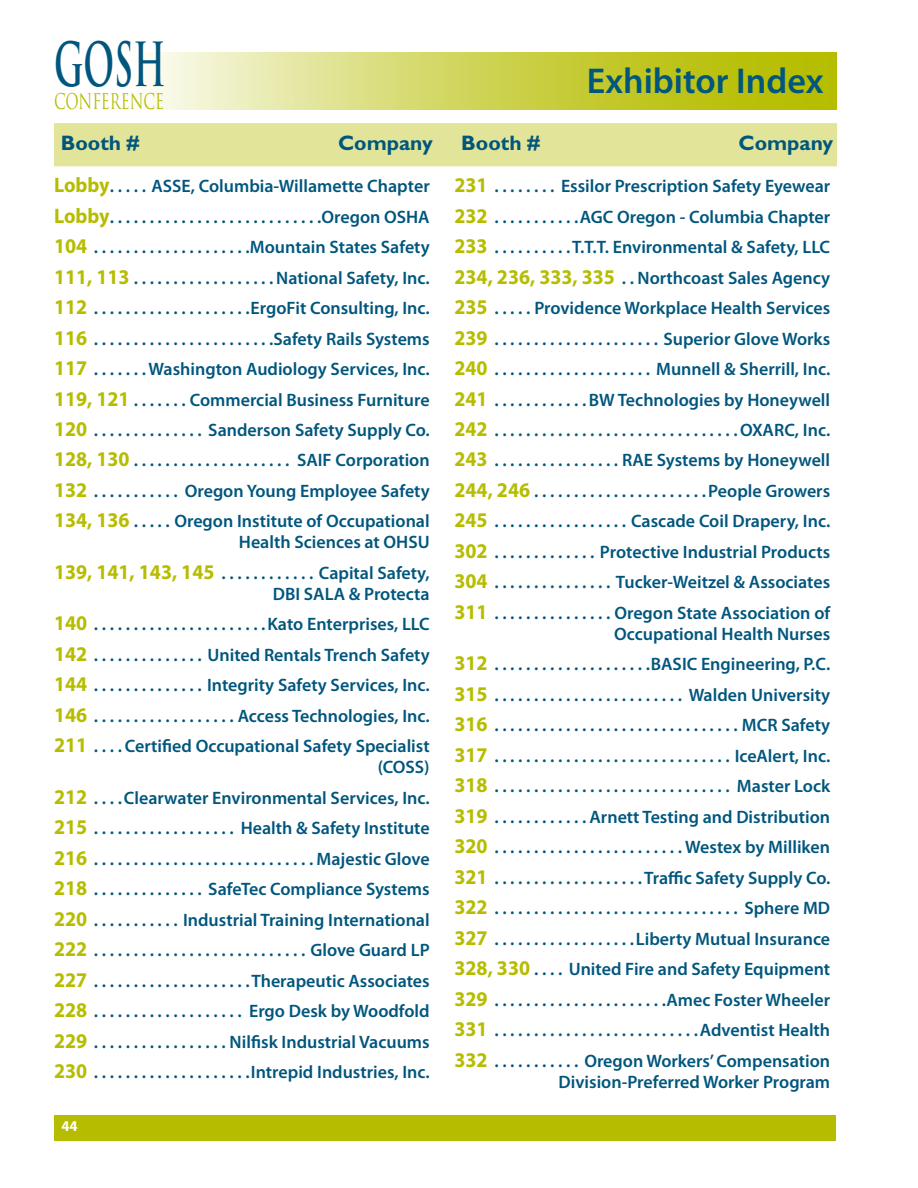
<style>
.page{position:relative;width:918px;height:1188px;background:#fff}
.page>*{position:absolute;margin:0;border:0;box-sizing:border-box;transform-origin:0 0}
.t1{font:700 59.25px "Trajan Pro";color:#00567d;scale:.56 1}
.t2{font:600 36px "Myriad Pro";color:#00567d}
.t3{font:21.15px "Trajan Pro";color:#b6bd00;scale:.69 1}
.t4{font:700 21px "Gill Sans";color:#00567d}
.t5{font:600 18px/30.5px "Myriad Pro";color:#00567d;text-align:justify}
.t6{font:700 15px "Myriad Pro";color:#fff}
.s1{font-weight:700;font-size:21px;color:#b6bd00}
</style>
<div class="page">
<div style="left:55px;top:1116px;width:781px;height:25px;background:#b6bd00"></div>
<svg style="left:146px;top:52px;width:691px;height:57px"></svg>
<div style="left:54px;top:123px;width:783px;height:43px;background:#e2e599;border:3px solid #e2e599"></div>
<h1 class="t1" style="left:54px;top:28px;width:201px">GOSH</h1>
<p class="t3" style="left:54px;top:88px;width:161px">CONFERENCE</p>
<h2 class="t2" style="left:587px;top:61px;width:238px">Exhibitor Index</h2>
<p class="t4" style="left:61px;top:130px;width:80px">Booth #</p>
<p class="t4" style="left:338px;top:130px;width:96px">Company</p>
<p class="t4" style="left:461px;top:130px;width:80px">Booth #</p>
<p class="t4" style="left:739px;top:130px;width:96px">Company</p>
<p class="t5" style="left:54px;top:171px;width:377px"><span class="s1">Lobby</span> . . . . . ASSE, Columbia-Willamette Chapter <span class="s1">Lobby</span> . . . . . . . . . . . . . . . . . . . . . . . . . . Oregon OSHA <span class="s1">104</span> . . . . . . . . . . . . . . . . . . . Mountain States Safety <span class="s1">111, 113</span> . . . . . . . . . . . . . . . . . National Safety, Inc.<br><span class="s1">112</span> . . . . . . . . . . . . . . . . . . . ErgoFit Consulting, Inc.<br><span class="s1">116</span> . . . . . . . . . . . . . . . . . . . . . . Safety Rails Systems <span class="s1">117</span> . . . . . . Washington Audiology Services, Inc.<br><span class="s1">119, 121</span> . . . . . . . Commercial Business Furniture <span class="s1">120</span> . . . . . . . . . . . . . . Sanderson Safety Supply Co.<br><span class="s1">128, 130</span> . . . . . . . . . . . . . . . . . . . . SAIF Corporation <span class="s1">132</span> . . . . . . . . . . . Oregon Young Employee Safety <span class="s1">134, 136</span> . . . . . Oregon Institute of Occupational</p>
<p class="t5" style="left:54px;top:527px;width:377px;text-align:right">Health Sciences at OHSU<br><span class="s1">139, 141, 143, 145</span> . . . . . . . . . . . . Capital Safety,</p>
<p class="t5" style="left:54px;top:579px;width:377px;text-indent:219px">DBI SALA &amp; Protecta <span class="s1">140</span> . . . . . . . . . . . . . . . . . . . . . Kato Enterprises, LLC <span class="s1">142</span> . . . . . . . . . . . . . . United Rentals Trench Safety <span class="s1">144</span> . . . . . . . . . . . . . . Integrity Safety Services, Inc.<br><span class="s1">146</span> . . . . . . . . . . . . . . . . . . Access Technologies, Inc.<br><span class="s1">211</span> . . . Certified Occupational Safety Specialist</p>
<p class="t5" style="left:54px;top:752px;width:377px;text-indent:324px">(COSS)<br><span class="s1">212</span> . . . Clearwater Environmental Services, Inc.<br><span class="s1">215</span> . . . . . . . . . . . . . . . . . . Health &amp; Safety Institute <span class="s1">216</span> . . . . . . . . . . . . . . . . . . . . . . . . . . . Majestic Glove <span class="s1">218</span> . . . . . . . . . . . . . . SafeTec Compliance Systems <span class="s1">220</span> . . . . . . . . . . . Industrial Training International <span class="s1">222</span> . . . . . . . . . . . . . . . . . . . . . . . . . . . Glove Guard LP <span class="s1">227</span> . . . . . . . . . . . . . . . . . . . Therapeutic Associates <span class="s1">228</span> . . . . . . . . . . . . . . . . . . . Ergo Desk by Woodfold <span class="s1">229</span> . . . . . . . . . . . . . . . . . Nilfisk Industrial Vacuums <span class="s1">230</span> . . . . . . . . . . . . . . . . . . . Intrepid Industries, Inc.</p>
<p class="t6" style="left:62px;top:1118px;width:18px">44</p>
<p class="t5" style="left:454px;top:171px;width:377px"><span class="s1">231</span> . . . . . . . . Essilor Prescription Safety Eyewear <span class="s1">232</span> . . . . . . . . . . AGC Oregon - Columbia Chapter <span class="s1">233</span> . . . . . . . . . T.T.T. Environmental &amp; Safety, LLC <span class="s1">234, 236, 333, 335</span> . Northcoast Sales Agency <span class="s1">235</span> . . . . . Providence Workplace Health Services <span class="s1">239</span> . . . . . . . . . . . . . . . . . . . . . Superior Glove Works <span class="s1">240</span> . . . . . . . . . . . . . . . . . . . . Munnell &amp; Sherrill, Inc.<br><span class="s1">241</span> . . . . . . . . . . . BW Technologies by Honeywell <span class="s1">242</span> . . . . . . . . . . . . . . . . . . . . . . . . . . . . . . OXARC, Inc.<br><span class="s1">243</span> . . . . . . . . . . . . . . . . RAE Systems by Honeywell <span class="s1">244, 246</span> . . . . . . . . . . . . . . . . . . . . . People Growers <span class="s1">245</span> . . . . . . . . . . . . . . . . . Cascade Coil Drapery, Inc.<br><span class="s1">302</span> . . . . . . . . . . . . . Protective Industrial Products <span class="s1">304</span> . . . . . . . . . . . . . . . Tucker-Weitzel &amp; Associates <span class="s1">311</span> . . . . . . . . . . . . . . . Oregon State Association of</p>
<p class="t5" style="left:454px;top:619px;width:377px;text-indent:160px">Occupational Health Nurses <span class="s1">312</span> . . . . . . . . . . . . . . . . . . . BASIC Engineering, P.C.<br><span class="s1">315</span> . . . . . . . . . . . . . . . . . . . . . . . . Walden University <span class="s1">316</span> . . . . . . . . . . . . . . . . . . . . . . . . . . . . . . . MCR Safety <span class="s1">317</span> . . . . . . . . . . . . . . . . . . . . . . . . . . . . . . IceAlert, Inc.<br><span class="s1">318</span> . . . . . . . . . . . . . . . . . . . . . . . . . . . . . . Master Lock <span class="s1">319</span> . . . . . . . . . . . Arnett Testing and Distribution <span class="s1">320</span> . . . . . . . . . . . . . . . . . . . . . . . Westex by Milliken <span class="s1">321</span> . . . . . . . . . . . . . . . . . . Traffic Safety Supply Co.<br><span class="s1">322</span> . . . . . . . . . . . . . . . . . . . . . . . . . . . . . . . Sphere MD <span class="s1">327</span> . . . . . . . . . . . . . . . . . Liberty Mutual Insurance <span class="s1">328, 330</span> . . . . United Fire and Safety Equipment <span class="s1">329</span> . . . . . . . . . . . . . . . . . . . . . Amec Foster Wheeler <span class="s1">331</span> . . . . . . . . . . . . . . . . . . . . . . . . . Adventist Health <span class="s1">332</span> . . . . . . . . . . . Oregon Workers’ Compensation</p>
<p class="t5" style="left:559px;top:1067px;width:273px">Division-Preferred Worker Program</p>
</div>
